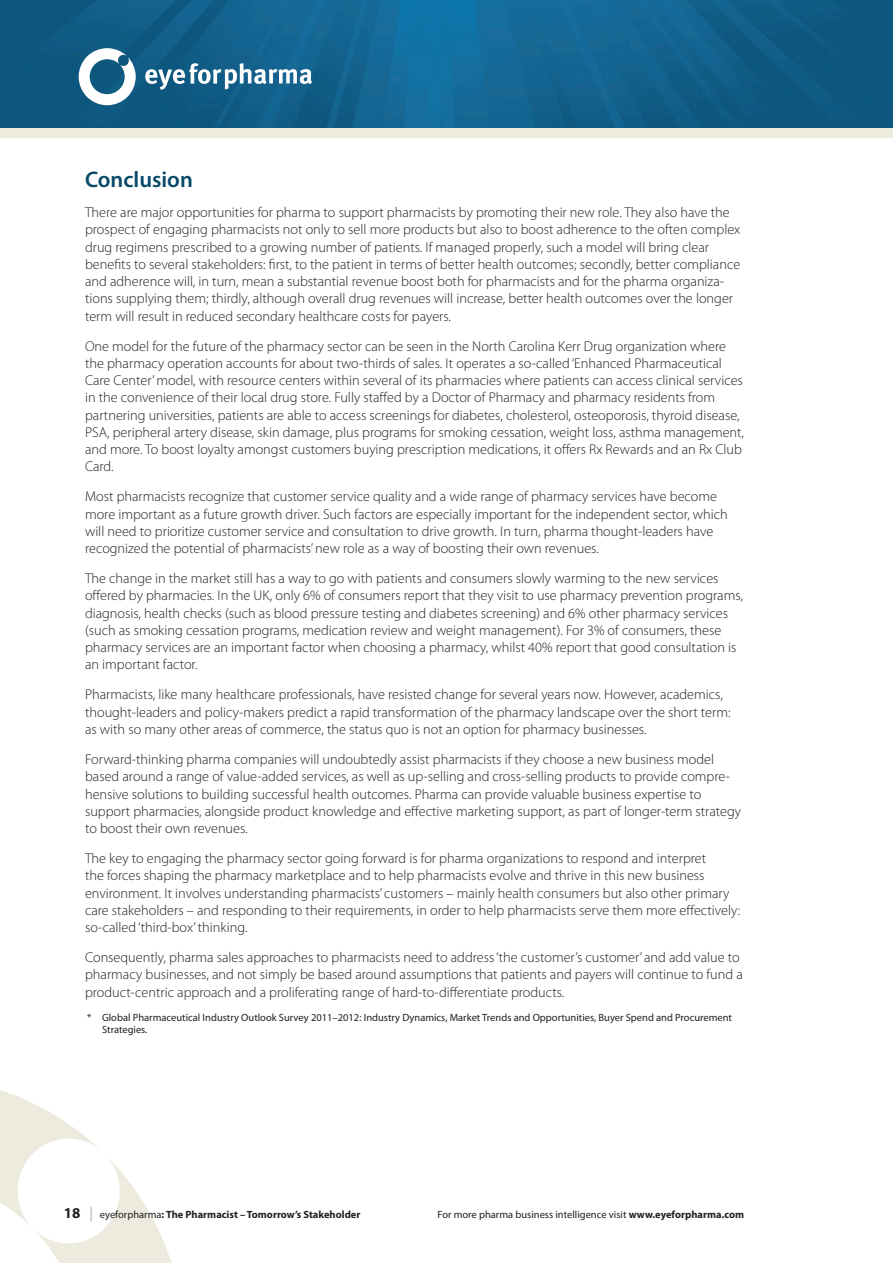
<style>
.page{position:relative;width:893px;height:1263px;background:#fff}
.page>*{position:absolute;margin:0;border:0;box-sizing:border-box;transform-origin:0 0}
.t1{font:600 22.5px "Myriad Pro";color:#074969}
.t2{font:300 14.25px/17.2px "Myriad Pro";color:#231f20}
.t3{font:10.5px/12px "Myriad Pro";color:#231f20}
.t4{font:700 10.5px "Myriad Pro";color:#231f20}
.s1{font-size:15px}
.s2{font-weight:300;font-size:15px}
.s3{font-weight:400}
.s4{font-weight:700}
</style>
<div class="page">
<svg style="left:0;top:1090px;width:171px;height:173px"></svg>
<div style="left:0;top:0;width:893px;height:138px;background:#ecebde"></div>
<img style="left:0;top:0;width:892px;height:128px">
<svg style="left:79px;top:48px;width:57px;height:57px;background:#7ca4ba"></svg>
<svg style="left:145px;top:63px;width:167px;height:27px;background:#598eab"></svg>
<hr style="left:892px;top:0;width:1px;height:128px;background:#fff">
<h1 class="t1" style="left:85px;top:165px;width:109px">Conclusion</h1>
<p class="t2" style="left:85px;top:204px;width:657px">There are major opportunities for pharma to support pharmacists by promoting their new role. They also have the prospect of engaging pharmacists not only to sell more products but also to boost adherence to the often complex drug regimens prescribed to a growing number of patients. If managed properly, such a model will bring clear benefits to several stakeholders: first, to the patient in terms of better health outcomes; secondly, better compliance and adherence will, in turn, mean a substantial revenue boost both for pharmacists and for the pharma organiza&shy;tions supplying them; thirdly, although overall drug revenues will increase, better health outcomes over the longer term will result in reduced secondary healthcare costs for payers.</p>
<p class="t2" style="left:85px;top:337px;width:661px">One model for the future of the pharmacy sector can be seen in the North Carolina Kerr Drug organization where the pharmacy operation accounts for about two-thirds of sales. It operates a so-called ‘Enhanced Pharmaceutical Care Center’ model, with resource centers within several of its pharmacies where patients can access clinical services in the convenience of their local drug store. Fully staffed by a Doctor of Pharmacy and pharmacy residents from partnering universities, patients are able to access screenings for diabetes, cholesterol, osteoporosis, thyroid disease, PSA, peripheral artery disease, skin damage, plus programs for smoking cessation, weight loss, asthma management, and more. To boost loyalty amongst customers buying prescription medications, it offers Rx Rewards and an Rx Club Card.</p>
<p class="t2" style="left:85px;top:488px;width:644px">Most pharmacists recognize that customer service quality and a wide range of pharmacy services have become more important as a future growth driver. Such factors are especially important for the independent sector, which will need to prioritize customer service and consultation to drive growth. In turn, pharma thought-leaders have recognized the potential of pharmacists’ new role as a way of boosting their own revenues.</p>
<p class="t2" style="left:85px;top:570px;width:659px">The change in the market still has a way to go with patients and consumers slowly warming to the new services offered by pharmacies. In the UK, only 6% of consumers report that they visit to use pharmacy prevention programs, diagnosis, health checks (such as blood pressure testing and diabetes screening) and 6% other pharmacy services (such as smoking cessation programs, medication review and weight management). For 3% of consumers, these pharmacy services are an important factor when choosing a pharmacy, whilst 40% report that good consultation is an important factor.</p>
<p class="t2" style="left:85px;top:686px;width:647px">Pharmacists, like many healthcare professionals, have resisted change for several years now. However, academics, thought-leaders and policy-makers predict a rapid transformation of the pharmacy landscape over the short term: as with so many other areas of commerce, the status quo is not an option for pharmacy businesses.</p>
<p class="t2" style="left:85px;top:751px;width:658px">Forward-thinking pharma companies will undoubtedly assist pharmacists if they choose a new business model based around a range of value-added services, as well as up-selling and cross-selling products to provide compre&shy;hensive solutions to building successful health outcomes. Pharma can provide valuable business expertise to support pharmacies, alongside product knowledge and effective marketing support, as part of longer-term strategy to boost their own revenues.</p>
<p class="t2" style="left:85px;top:850px;width:657px">The key to engaging the pharmacy sector going forward is for pharma organizations to respond and interpret<br>the forces shaping the pharmacy marketplace and to help pharmacists evolve and thrive in this new business environment. It involves understanding pharmacists’ customers – mainly health consumers but also other primary care stakeholders – and responding to their requirements, in order to help pharmacists serve them more effectively: so-called ‘third-box’ thinking.</p>
<p class="t2" style="left:85px;top:949px;width:659px">Consequently, pharma sales approaches to pharmacists need to address ‘the customer’s customer’ and add value to pharmacy businesses, and not simply be based around assumptions that patients and payers will continue to fund a product-centric approach and a proliferating range of hard-to-differentiate products.</p>
<p class="t3" style="left:102px;top:1011px;width:632px;text-indent:-15px">* Global Pharmaceutical Industry Outlook Survey 2011–2012: Industry Dynamics, Market Trends and Opportunities, Buyer Spend and Procurement<br>Strategies.</p>
<p class="t4" style="left:64px;top:1207px;width:298px"><span class="s1">18</span> <span class="s2">|</span> <span class="s3">eyeforpharma</span>: The Pharmacist – Tomorrow’s Stakeholder</p>
<p class="t3" style="left:438px;top:1208px;width:308px">For more pharma business intelligence visit <span class="s4">www.eyeforpharma.com</span></p>
</div>
